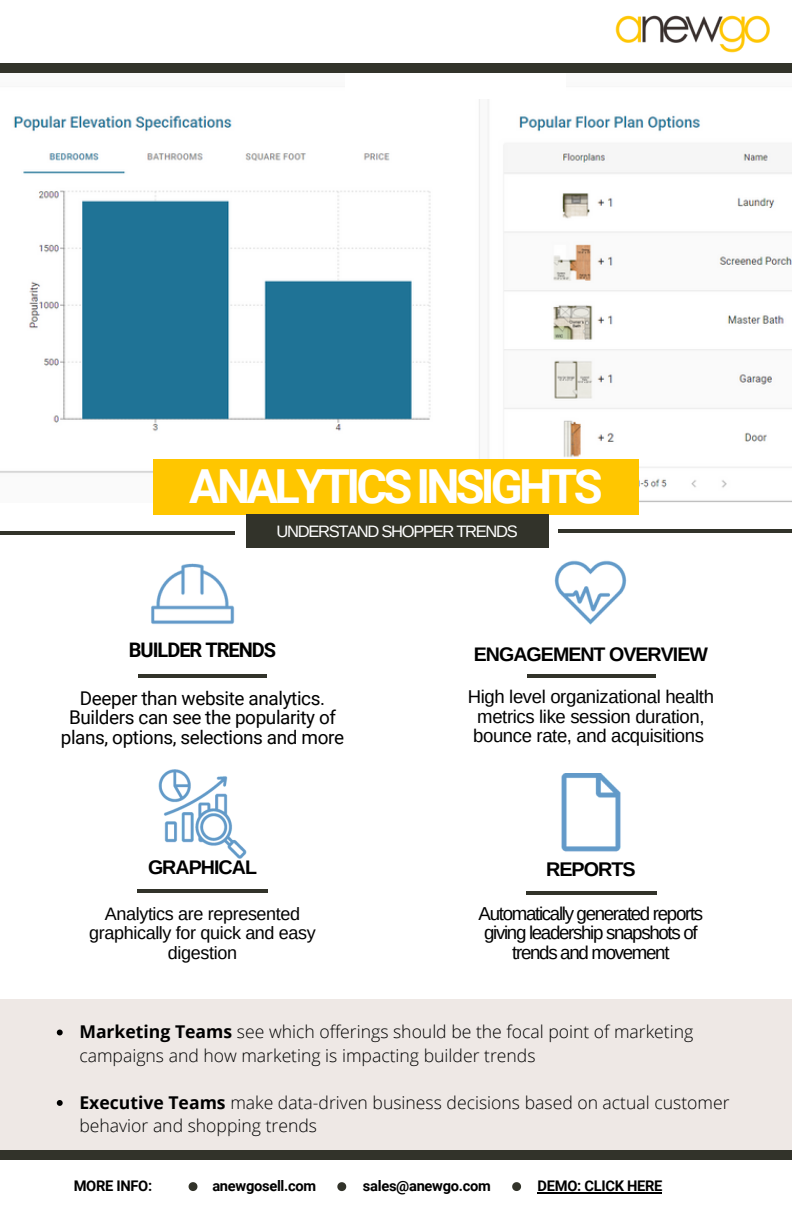
<style>
.page{position:relative;width:792px;height:1224px;background:#fff}
.page>*{position:absolute;margin:0;border:0;box-sizing:border-box;transform-origin:0 0}
.t1{font:700 47px "Roboto";letter-spacing:-.08em;color:#fff}
.t2{font:700 20px "Roboto";letter-spacing:-.05em;color:#000}
.t3{font:700 19.8px "Arimo";letter-spacing:-.05em;color:#000}
.t4{font:700 19.6px "Arimo";letter-spacing:-.05em;color:#000}
.t5{font:19px/19.6px "Roboto";letter-spacing:-.02em;color:#000;text-align:center}
.t6{font:18.8px/19.6px "Arimo";letter-spacing:-.07em;color:#000;text-align:center}
.t7{font:18.6px/19.6px "Arimo";letter-spacing:-.02em;color:#000}
.t8{font:18px/19.4px "Arimo";letter-spacing:-.02em;color:#000;text-align:center}
.t9{font:300 17.6px/23.4px "Open Sans";color:#000}
.t10{font:16.6px "Arimo";letter-spacing:-.08em;color:#fff}
.t11{font:700 14.6px "Roboto";letter-spacing:-.02em;color:#000}
.s1{font-weight:700}
</style>
<div class="page">
<img style="left:0;top:99px;width:792px;height:403px">
<div style="left:153px;top:459px;width:486px;height:56px;background:#ffc600"></div>
<div style="left:246px;top:515px;width:303px;height:33px;background:#32332a"></div>
<div style="left:0;top:1000px;width:792px;height:159px;background:#eee8e5"></div>
<hr style="left:0;top:531px;width:235px;height:3px;background:#32332a">
<hr style="left:558px;top:530px;width:234px;height:3px;background:#32332a">
<hr style="left:137px;top:890px;width:131px;height:3px;background:#32332a">
<hr style="left:527px;top:675px;width:129px;height:3px;background:#32332a">
<hr style="left:526px;top:892px;width:130px;height:3px;background:#32332a">
<div style="left:0;top:64px;width:792px;height:9px;background:#32332a"></div>
<img style="left:158px;top:769px;width:89px;height:90px">
<hr style="left:538px;top:1192px;width:124px;height:1px;background:#000">
<svg style="left:189px;top:1182px;width:8px;height:9px"></svg>
<svg style="left:337px;top:1182px;width:9px;height:9px"></svg>
<svg style="left:512px;top:1182px;width:9px;height:9px"></svg>
<div style="left:0;top:1150px;width:792px;height:9px;background:#32332a"></div>
<img style="left:615px;top:15px;width:155px;height:38px">
<hr style="left:138px;top:675px;width:129px;height:3px;background:#32332a">
<img style="left:561px;top:773px;width:60px;height:79px">
<img style="left:151px;top:563px;width:84px;height:61px">
<img style="left:554px;top:560px;width:73px;height:65px">
<svg style="left:57px;top:1030px;width:6px;height:5px"></svg>
<svg style="left:57px;top:1100px;width:6px;height:6px"></svg>
<p class="t1" style="left:189px;top:459px;width:415px">ANALYTICS INSIGHTS</p>
<p class="t10" style="left:277px;top:522px;width:243px">UNDERSTAND SHOPPER TRENDS</p>
<p class="t2" style="left:129px;top:638px;width:149px">BUILDER TRENDS</p>
<p class="t5" style="left:61px;top:688px;width:285px">Deeper than website analytics.<br>Builders can see the popularity of plans, options, selections and more</p>
<p class="t4" style="left:148px;top:856px;width:111px">GRAPHICAL</p>
<p class="t8" style="left:89px;top:904px;width:228px">Analytics are represented graphically for quick and easy digestion</p>
<p class="t4" style="left:474px;top:644px;width:236px">ENGAGEMENT OVERVIEW</p>
<p class="t7" style="left:468px;top:687px;width:248px">High level organizational health metrics like session duration, bounce rate, and acquisitions</p>
<p class="t3" style="left:546px;top:858px;width:91px">REPORTS</p>
<p class="t6" style="left:479px;top:903px;width:226px">Automatically generated reports giving leadership snapshots of trends and movement</p>
<p class="t9" style="left:79px;top:1020px;width:615px"><span class="s1">Marketing Teams</span> see which offerings should be the focal point of marketing campaigns and how marketing is impacting builder trends</p>
<p class="t9" style="left:79px;top:1090px;width:652px"><span class="s1">Executive Teams</span> make data-driven business decisions based on actual customer behavior and shopping trends</p>
<p class="t11" style="left:74px;top:1177px;width:80px">MORE INFO:</p>
<p class="t11" style="left:212px;top:1177px;width:105px">anewgosell.com</p>
<p class="t11" style="left:363px;top:1177px;width:129px">sales@anewgo.com</p>
<p class="t11" style="left:538px;top:1177px;width:126px">DEMO: CLICK HERE</p>
</div>
